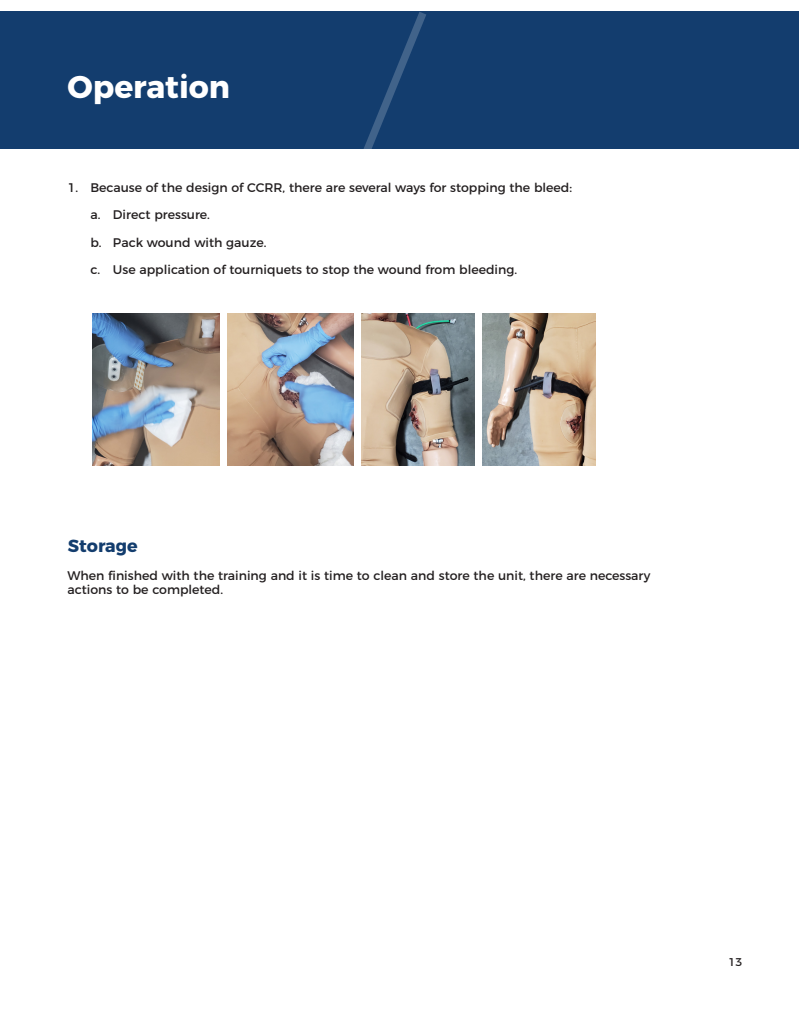
<style>
.page{position:relative;width:810px;height:1035px;background:#fff}
.page>*{position:absolute;margin:0;border:0;box-sizing:border-box;transform-origin:0 0}
.t1{font:700 31.5px "Montserrat";color:#fff}
.Subtitle{font:700 17.5px "Montserrat";color:#133d6e}
.List_Paragraph{font:12.5px/13.8px "Montserrat";color:#231f20}
.t2{font:11.25px "Montserrat";color:#231f20}
</style>
<div class="page">
<div style="left:0;top:11px;width:22px;height:138px;background:#133d6e"></div>
<div style="left:24px;top:11px;width:775px;height:138px;background:#133d6e"></div>
<svg style="left:363px;top:12px;width:63px;height:137px"></svg>
<img style="left:227px;top:314px;width:127px;height:152px">
<img style="left:483px;top:314px;width:113px;height:152px">
<img style="left:362px;top:314px;width:113px;height:152px">
<img style="left:93px;top:314px;width:126px;height:152px">
<p class="t1" style="left:68px;top:61px;width:164px">Operation</p>
<p class="List_Paragraph" style="left:68px;top:179px;width:506px">1. Because of the design of CCRR, there are several ways for stopping the bleed:</p>
<p class="List_Paragraph" style="left:90px;top:207px;width:121px">a. Direct pressure.</p>
<p class="List_Paragraph" style="left:90px;top:234px;width:178px">b. Pack wound with gauze.</p>
<p class="List_Paragraph" style="left:90px;top:262px;width:428px">c. Use application of tourniquets to stop the wound from bleeding.</p>
<p class="Subtitle" style="left:68px;top:532px;width:71px">Storage</p>
<p class="List_Paragraph" style="left:68px;top:568px;width:585px">When finished with the training and it is time to clean and store the unit, there are necessary actions to be completed.</p>
<p class="t2" style="left:729px;top:953px;width:15px">13</p>
</div>
